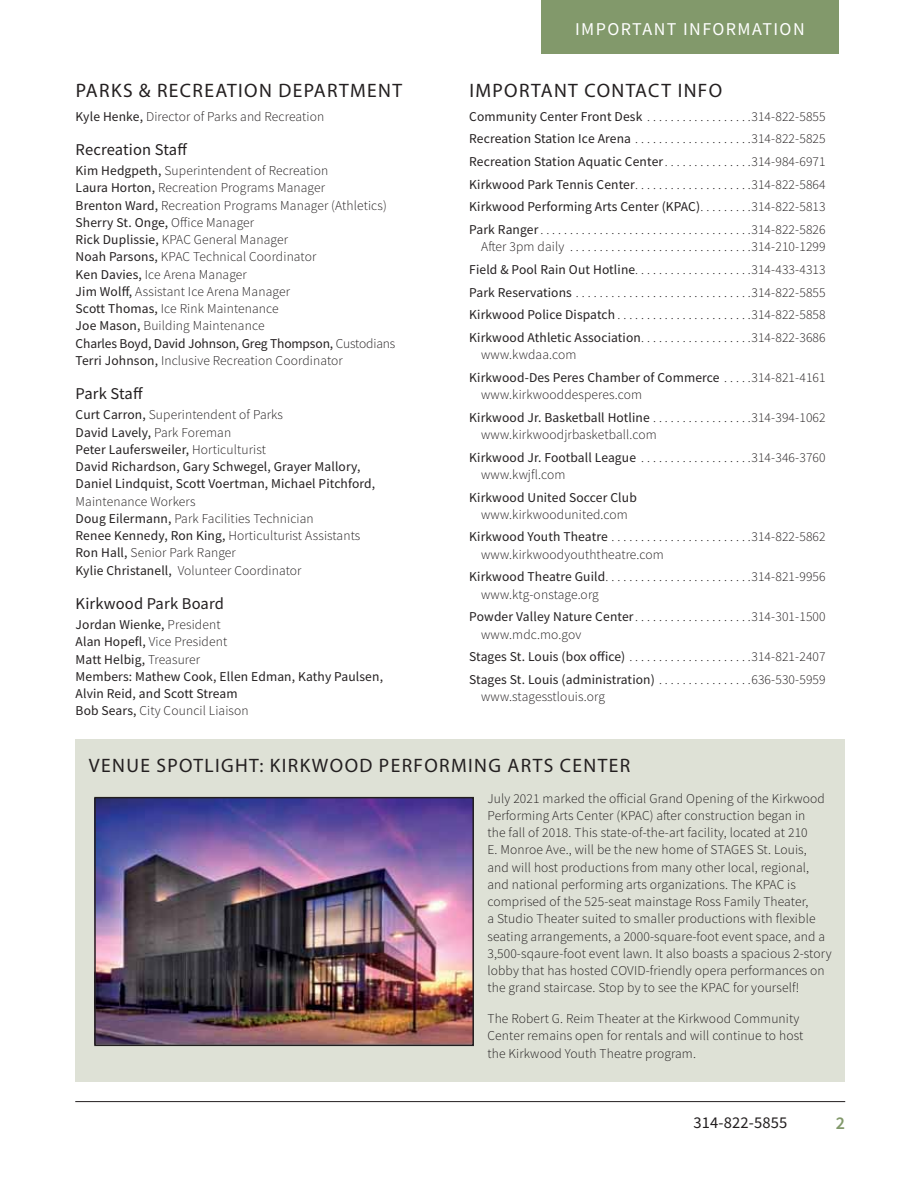
<style>
.page{position:relative;width:905px;height:1177px;background:#fff}
.page>*{position:absolute;margin:0;border:0;box-sizing:border-box;transform-origin:0 0}
.t1{font:19.5px "Myriad Pro";letter-spacing:.07em;color:#231f20}
.t2{font:18px "Source Sans Pro";letter-spacing:.08em;color:#fff}
.t3{font:600 18px "Source Sans Pro";color:#82996b}
.t4{font:16.5px "Source Sans Pro";letter-spacing:.01em;color:#231f20}
.t5{font:300 13.5px/17.2px "Source Sans Pro";letter-spacing:.01em;color:#231f20}
.t6{font:13.5px/17.2px "Source Sans Pro";letter-spacing:.01em;color:#231f20}
.s1{font-weight:400}
.s2{font-weight:300}
</style>
<div class="page">
<hr style="left:75px;top:1101px;width:770px;height:1px;background:#231f20">
<div style="left:541px;top:0;width:297px;height:53px;background:#82996b"></div>
<div style="left:75px;top:739px;width:770px;height:342px;background:#dee1d6"></div>
<img style="left:97px;top:800px;width:374px;height:243px">
<div style="left:94px;top:797px;width:380px;height:249px;border:2px solid #231f20"></div>
<h1 class="t1" style="left:76px;top:78px;width:328px">PARKS &amp; RECREATION DEPARTMENT</h1>
<p class="t5" style="left:76px;top:109px;width:250px"><span class="s1">Kyle Henke,</span> Director of Parks and Recreation</p>
<p class="t4" style="left:76px;top:143px;width:113px">Recreation Staff</p>
<p class="t5" style="left:76px;top:163px;width:321px"><span class="s1">Kim Hedgpeth,</span> Superintendent of Recreation<br><span class="s1">Laura Horton,</span> Recreation Programs Manager<br><span class="s1">Brenton Ward,</span> Recreation Programs Manager (Athletics)<br><span class="s1">Sherry St. Onge,</span> Office Manager<br><span class="s1">Rick Duplissie,</span> KPAC General Manager<br><span class="s1">Noah Parsons,</span> KPAC Technical Coordinator<br><span class="s1">Ken Davies,</span> Ice Arena Manager<br><span class="s1">Jim Wolff,</span> Assistant Ice Arena Manager<br><span class="s1">Scott Thomas,</span> Ice Rink Maintenance<br><span class="s1">Joe Mason,</span> Building Maintenance<br><span class="s1">Charles Boyd, David Johnson, Greg Thompson,</span> Custodians <span class="s1">Terri Johnson,</span> Inclusive Recreation Coordinator</p>
<p class="t4" style="left:76px;top:388px;width:69px">Park Staff</p>
<p class="t6" style="left:76px;top:407px;width:301px">Curt Carron, <span class="s2">Superintendent of Parks<br></span>David Lavely, <span class="s2">Park Foreman<br></span>Peter Laufersweiler, <span class="s2">Horticulturist<br></span>David Richardson, Gary Schwegel, Grayer Mallory, Daniel Lindquist, Scott Voertman, Michael Pitchford,</p>
<p class="t5" style="left:76px;top:494px;width:286px">Maintenance Workers<br><span class="s1">Doug Eilermann,</span> Park Facilities Technician<br><span class="s1">Renee Kennedy, Ron King,</span> Horticulturist Assistants <span class="s1">Ron Hall,</span> Senior Park Ranger<br><span class="s1">Kylie Christanell,</span> Volunteer Coordinator</p>
<p class="t4" style="left:76px;top:597px;width:150px">Kirkwood Park Board</p>
<p class="t6" style="left:76px;top:617px;width:309px">Jordan Wienke, <span class="s2">President<br></span>Alan Hopefl, <span class="s2">Vice President<br></span>Matt Helbig, <span class="s2">Treasurer<br></span>Members: Mathew Cook, Ellen Edman, Kathy Paulsen,<br>Alvin Reid, and Scott Stream<br>Bob Sears, <span class="s2">City Council Liaison</span></p>
<h2 class="t2" style="left:575px;top:22px;width:231px">IMPORTANT INFORMATION</h2>
<h1 class="t1" style="left:469px;top:78px;width:254px">IMPORTANT CONTACT INFO</h1>
<p class="t5" style="left:469px;top:106px;width:358px;line-height:22.6px;text-align:justify"><span class="s1">Community Center Front Desk</span> . . . . . . . . . . . . . . . . . .314-822-5855<br><span class="s1">Recreation Station Ice Arena</span> . . . . . . . . . . . . . . . . . . . .314-822-5825<br><span class="s1">Recreation Station Aquatic Center</span> . . . . . . . . . . . . . . .314-984-6971<br><span class="s1">Kirkwood Park Tennis Center</span> . . . . . . . . . . . . . . . . . . . .314-822-5864<br><span class="s1">Kirkwood Performing Arts Center (KPAC)</span> . . . . . . . . .314-822-5813<br><span class="s1">Park Ranger</span> ....................................314-822-5826</p>
<p class="t5" style="left:469px;top:237px;width:358px;line-height:22.6px;text-align:justify;text-indent:12px">After 3pm daily ...............................314-210-1299<br><span class="s1">Field &amp; Pool Rain Out Hotline</span>. . . . . . . . . . . . . . . . . . . .314-433-4313<br><span class="s1">Park Reservations</span> ..............................314-822-5855<br><span class="s1">Kirkwood Police Dispatch</span> . . . . . . . . . . . . . . . . . . . . . . .314-822-5858<br><span class="s1">Kirkwood Athletic Association</span> . . . . . . . . . . . . . . . . . . .314-822-3686</p>
<p class="t6" style="left:469px;top:344px;width:358px;line-height:22.6px;text-indent:12px"><span class="s2">www.kwdaa.com<br></span>Kirkwood-Des Peres Chamber of Commerce <span class="s2">. . . . .314-821-4161</span></p>
<p class="t5" style="left:469px;top:384px;width:358px;line-height:22.6px;text-indent:12px">www.kirkwooddesperes.com<br><span class="s1">Kirkwood Jr. Basketball Hotline</span> . . . . . . . . . . . . . . . . .314-394-1062</p>
<p class="t5" style="left:469px;top:424px;width:358px;line-height:22.6px;text-indent:12px">www.kirkwoodjrbasketball.com<br><span class="s1">Kirkwood Jr. Football League</span> . . . . . . . . . . . . . . . . . . .314-346-3760</p>
<p class="t5" style="left:481px;top:467px;width:86px">www.kwjfl.com</p>
<p class="t6" style="left:469px;top:489px;width:169px">Kirkwood United Soccer Club</p>
<p class="t5" style="left:469px;top:504px;width:358px;line-height:22.6px;text-indent:12px">www.kirkwoodunited.com<br><span class="s1">Kirkwood Youth Theatre</span> . . . . . . . . . . . . . . . . . . . . . . . .314-822-5862</p>
<p class="t5" style="left:469px;top:544px;width:358px;line-height:22.6px;text-indent:12px">www.kirkwoodyouththeatre.com<br><span class="s1">Kirkwood Theatre Guild</span> . . . . . . . . . . . . . . . . . . . . . . . . .314-821-9956</p>
<p class="t5" style="left:469px;top:584px;width:358px;line-height:22.6px;text-indent:12px">www.ktg-onstage.org<br><span class="s1">Powder Valley Nature Center</span> . . . . . . . . . . . . . . . . . . . .314-301-1500</p>
<p class="t5" style="left:469px;top:624px;width:358px;line-height:22.6px;text-indent:12px">www.mdc.mo.gov<br><span class="s1">Stages St. Louis (box office)</span> . . . . . . . . . . . . . . . . . . . . .314-821-2407<br><span class="s1">Stages St. Louis (administration)</span> . . . . . . . . . . . . . . . .636-530-5959</p>
<p class="t5" style="left:481px;top:689px;width:125px">www.stagesstlouis.org</p>
<h1 class="t1" style="left:89px;top:753px;width:542px">VENUE SPOTLIGHT: KIRKWOOD PERFORMING ARTS CENTER</h1>
<p class="t5" style="left:487px;top:790px;width:345px">July 2021 marked the official Grand Opening of the Kirkwood Performing Arts Center (KPAC) after construction began in<br>the fall of 2018. This state-of-the-art facility, located at 210<br>E. Monroe Ave., will be the new home of STAGES St. Louis,<br>and will host productions from many other local, regional, and national performing arts organizations. The KPAC is comprised of the 525-seat mainstage Ross Family Theater,<br>a Studio Theater suited to smaller productions with flexible seating arrangements, a 2000-square-foot event space, and a 3,500-sqaure-foot event lawn. It also boasts a spacious 2-story lobby that has hosted COVID-friendly opera performances on the grand staircase. Stop by to see the KPAC for yourself!</p>
<p class="t5" style="left:487px;top:1011px;width:317px">The Robert G. Reim Theater at the Kirkwood Community<br>Center remains open for rentals and will continue to host the Kirkwood Youth Theatre program.</p>
<p class="t4" style="left:693px;top:1116px;width:96px">314-822-5855</p>
<h2 class="t3" style="left:835px;top:1116px;width:11px">2</h2>
</div>
